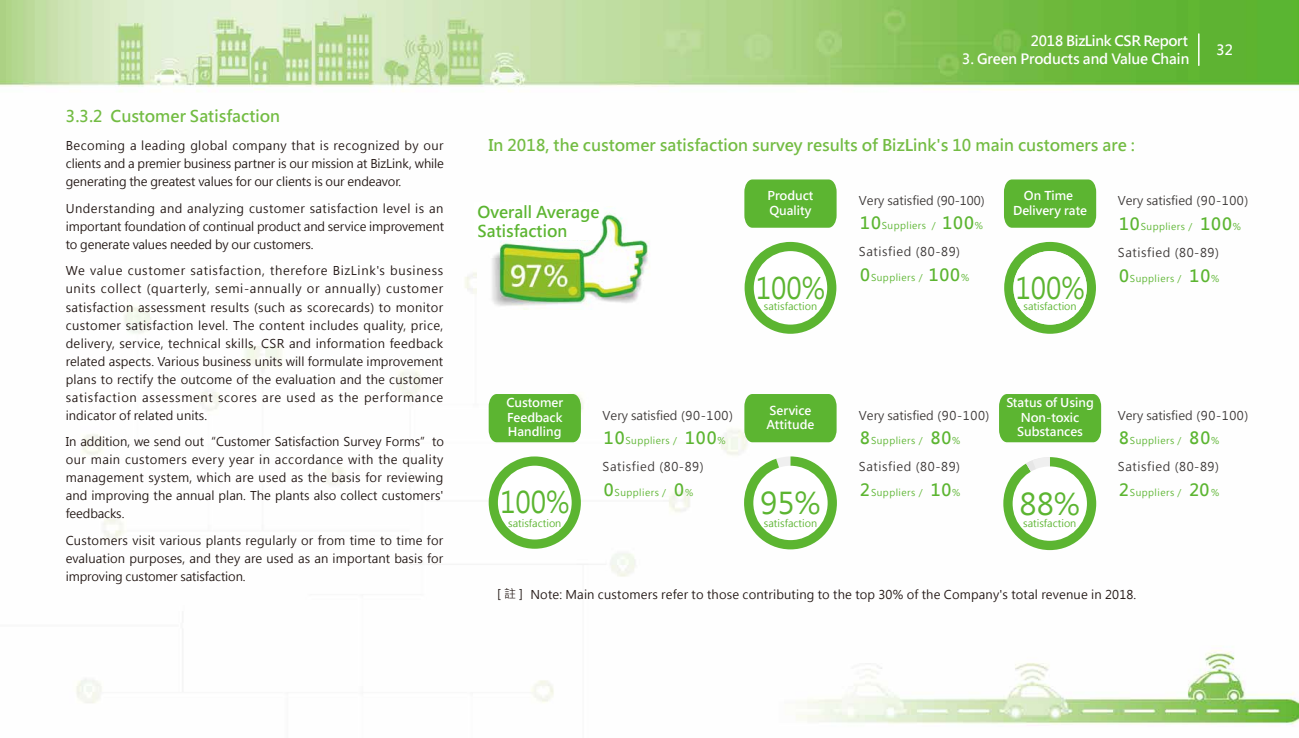
<style>
.page{position:relative;width:1299px;height:738px;background:#fff}
.page>*{position:absolute;margin:0;border:0;box-sizing:border-box;transform-origin:0 0}
.t1{font:29.7px "Microsoft Jheng Hei";color:#5cb531}
.t2{font:29.5px "Microsoft Jheng Hei";color:#5cb531;scale:.9 1}
.t3{font:29.4px "Microsoft Jheng Hei";color:#5cb531;scale:.9 1}
.t4{font:700 16.1px/19.3px "Microsoft Jheng Hei";color:#5cb531}
.t5{font:700 16px "Microsoft Jheng Hei";color:#73bc43}
.t6{font:700 14px "Microsoft Jheng Hei";letter-spacing:-.01em;color:#fff}
.t7{font:700 12.1px/14.5px "Microsoft Jheng Hei";color:#fff}
.t8{font:12px/18px "Microsoft Jheng Hei";letter-spacing:.005em;color:#231815;text-align:justify}
.t9{font:12px "Microsoft Jheng Hei";color:#3e3a39}
.t10{font:12px "Microsoft Jheng Hei";letter-spacing:.05em;color:#3e3a39}
.t11{font:10px "Microsoft Jheng Hei";color:#5cb531}
.t12{font:9.3px "Microsoft Jheng Hei";letter-spacing:.05em;color:#5cb531}
.s1{font-weight:700;font-size:16.7px}
</style>
<div class="page">
<img style="left:1px;top:0;width:1297px;height:726px">
<hr style="left:1197px;top:34px;width:2px;height:31px;background:#fff">
<img style="left:477px;top:206px;width:183px;height:104px">
<svg style="left:744px;top:456px;width:92px;height:93px"></svg>
<div style="left:753px;top:465px;width:74px;height:74px;background:#fff;border-radius:50%"></div>
<div style="left:744px;top:394px;width:92px;height:48px;background:#5cb531"></div>
<svg style="left:744px;top:242px;width:92px;height:91px"></svg>
<div style="left:753px;top:251px;width:74px;height:73px;background:#fff;border-radius:50%"></div>
<div style="left:744px;top:179px;width:92px;height:48px;background:#5cb531"></div>
<svg style="left:1004px;top:242px;width:91px;height:91px"></svg>
<div style="left:1013px;top:251px;width:73px;height:73px;background:#fff;border-radius:50%"></div>
<div style="left:1003px;top:179px;width:93px;height:48px;background:#5cb531"></div>
<svg style="left:1003px;top:457px;width:93px;height:92px"></svg>
<div style="left:1012px;top:466px;width:74px;height:74px;background:#fff;border-radius:50%"></div>
<div style="left:998px;top:394px;width:103px;height:48px;background:#5cb531"></div>
<svg style="left:488px;top:456px;width:93px;height:92px"></svg>
<div style="left:498px;top:465px;width:73px;height:74px;background:#fff;border-radius:50%"></div>
<div style="left:488px;top:393px;width:93px;height:49px;background:#5cb531"></div>
<div style="left:474px;top:202px;width:125px;height:37px;background:#fff"></div>
<h3 class="t5" style="left:66px;top:106px;width:216px">3.3.2 Customer Satisfaction</h3>
<p class="t8" style="left:66px;top:137px;width:379px">Becoming a leading global company that is recognized by our clients and a premier business partner is our mission at BizLink, while generating the greatest values for our clients is our endeavor.</p>
<p class="t8" style="left:66px;top:199px;width:380px">Understanding and analyzing customer satisfaction level is an important foundation of continual product and service improvement to generate values needed by our customers.</p>
<p class="t8" style="left:66px;top:262px;width:379px">We value customer satisfaction, therefore BizLink's business units collect (quarterly, semi-annually or annually) customer satisfaction assessment results (such as scorecards) to monitor customer satisfaction level. The content includes quality, price, delivery, service, technical skills, CSR and information feedback related aspects. Various business units will formulate improvement plans to rectify the outcome of the evaluation and the customer satisfaction assessment scores are used as the performance indicator of related units.</p>
<p class="t8" style="left:66px;top:432px;width:380px">In addition, we send out“Customer Satisfaction Survey Forms”to our main customers every year in accordance with the quality management system, which are used as the basis for reviewing and improving the annual plan. The plants also collect customers' feedbacks.</p>
<p class="t8" style="left:66px;top:531px;width:379px">Customers visit various plants regularly or from time to time for evaluation purposes, and they are used as an important basis for improving customer satisfaction.</p>
<p class="t6" style="left:1030px;top:32px;width:159px">2018 BizLink CSR Report</p>
<p class="t6" style="left:962px;top:50px;width:229px">3. Green Products and Value Chain</p>
<p class="t6" style="left:1216px;top:41px;width:18px">32</p>
<h3 class="t5" style="left:488px;top:135px;width:648px">In 2018, the customer satisfaction survey results of BizLink's 10 main customers are :</h3>
<h3 class="t4" style="left:477px;top:202px;width:123px">Overall Average<br>Satisfaction</h3>
<p class="t7" style="left:767px;top:188px;width:48px">Product<br>Quality</p>
<h3 class="t3" style="left:755px;top:269px;width:78px">100%</h3>
<p class="t9" style="left:858px;top:193px;width:127px">Very satisfied (90-100)</p>
<p class="t12" style="left:860px;top:220px;width:124px"><span class="s1">10</span>Suppliers / <span class="s1">100</span>%</p>
<p class="t10" style="left:858px;top:244px;width:103px">Satisfied (80-89)</p>
<p class="t12" style="left:860px;top:272px;width:110px"><span class="s1">0</span>Suppliers / <span class="s1">100</span>%</p>
<p class="t7" style="left:1012px;top:188px;width:76px;text-align:center">On Time<br>Delivery rate</p>
<h3 class="t3" style="left:1015px;top:269px;width:78px">100%</h3>
<p class="t11" style="left:763px;top:300px;width:55px">satisfaction</p>
<p class="t11" style="left:1023px;top:300px;width:55px">satisfaction</p>
<p class="t9" style="left:1117px;top:193px;width:132px">Very satisfied (90-100)</p>
<p class="t12" style="left:1119px;top:221px;width:123px"><span class="s1">10</span>Suppliers / <span class="s1">100</span>%</p>
<p class="t10" style="left:1117px;top:245px;width:103px">Satisfied (80-89)</p>
<p class="t12" style="left:1119px;top:272px;width:102px"><span class="s1">0</span>Suppliers / <span class="s1">10</span>%</p>
<p class="t7" style="left:506px;top:395px;width:58px;text-align:justify">Customer Feedback Handling</p>
<p class="t7" style="left:1006px;top:395px;width:89px;text-align:center">Status of Using<br>Non-toxic<br>Substances</p>
<p class="t7" style="left:766px;top:402px;width:50px">Service<br>Attitude</p>
<p class="t9" style="left:858px;top:407px;width:132px">Very satisfied (90-100)</p>
<p class="t12" style="left:860px;top:435px;width:102px"><span class="s1">8</span>Suppliers / <span class="s1">80</span>%</p>
<p class="t10" style="left:858px;top:459px;width:103px">Satisfied (80-89)</p>
<p class="t12" style="left:860px;top:486px;width:102px"><span class="s1">2</span>Suppliers / <span class="s1">10</span>%</p>
<p class="t9" style="left:602px;top:407px;width:132px">Very satisfied (90-100)</p>
<p class="t12" style="left:604px;top:435px;width:123px"><span class="s1">10</span>Suppliers / <span class="s1">100</span>%</p>
<p class="t10" style="left:602px;top:459px;width:103px">Satisfied (80-89)</p>
<p class="t12" style="left:604px;top:486px;width:91px"><span class="s1">0</span>Suppliers / <span class="s1">0</span>%</p>
<h2 class="t2" style="left:500px;top:483px;width:79px">100%</h2>
<h1 class="t1" style="left:760px;top:484px;width:62px">95%</h1>
<h1 class="t1" style="left:1019px;top:485px;width:62px">88%</h1>
<p class="t11" style="left:508px;top:517px;width:55px">satisfaction</p>
<p class="t11" style="left:763px;top:517px;width:55px">satisfaction</p>
<p class="t11" style="left:1023px;top:517px;width:55px">satisfaction</p>
<p class="t9" style="left:1117px;top:407px;width:132px">Very satisfied (90-100)</p>
<p class="t12" style="left:1119px;top:435px;width:102px"><span class="s1">8</span>Suppliers / <span class="s1">80</span>%</p>
<p class="t10" style="left:1117px;top:459px;width:103px">Satisfied (80-89)</p>
<p class="t12" style="left:1119px;top:486px;width:102px"><span class="s1">2</span>Suppliers / <span class="s1">20</span> %</p>
<p class="t8" style="left:497px;top:584px;width:640px">[ 註 ] Note: Main customers refer to those contributing to the top 30% of the Company's total revenue in 2018.</p>
</div>
